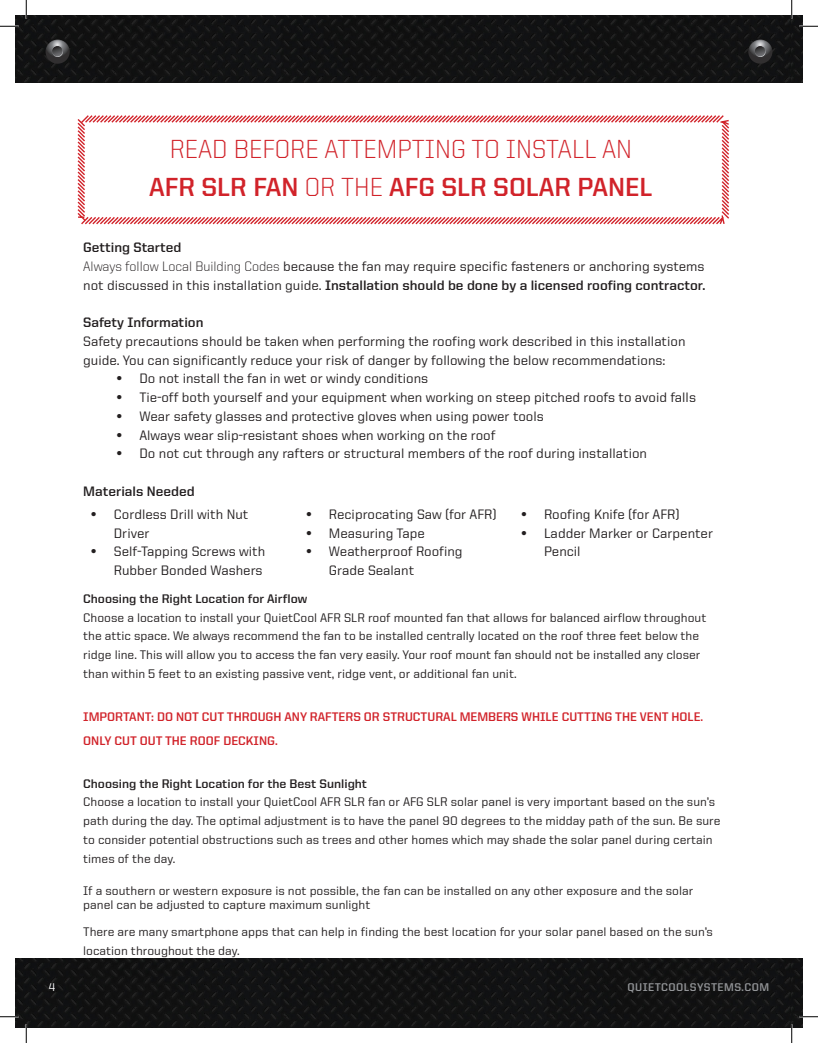
<style>
.page{position:relative;width:818px;height:1043px;background:#fff}
.page>*{position:absolute;margin:0;border:0;box-sizing:border-box;transform-origin:0 0}
.t1{font:300 26.25px "United Sans Reg";color:#d1232a}
.t2{font:700 26.25px "United Sans Reg";color:#d1232a}
.t3{font:500 13.75px/18.8px "United Sans Reg";color:#231f20}
.t4{font:700 13.75px "United Sans Reg";color:#231f20}
.t5{font:500 12.5px/18.8px "United Sans Reg";color:#231f20}
.t6{font:700 12.5px/24px "United Sans Reg";color:#d1232a}
.t7{font:700 12.5px "United Sans Reg";color:#231f20}
.t8{font:700 11.25px "United Sans Reg";letter-spacing:.04em;color:#939598}
.t9{font:500 11.25px "United Sans Reg";color:#fff}
.s1{font-weight:300}
.s2{font-weight:700}
.s3{font-family:"Times";font-weight:400;font-size:15px}
</style>
<div class="page">
<img style="left:15px;top:958px;width:787px;height:70px">
<img style="left:15px;top:15px;width:787px;height:67px">
<svg style="left:46px;top:40px;width:24px;height:24px"></svg>
<svg style="left:46px;top:40px;width:23px;height:23px"></svg>
<svg style="left:52px;top:46px;width:11px;height:11px"></svg>
<svg style="left:748px;top:40px;width:24px;height:24px"></svg>
<svg style="left:748px;top:40px;width:23px;height:23px"></svg>
<svg style="left:754px;top:46px;width:11px;height:11px"></svg>
<svg style="left:77px;top:115px;width:652px;height:110px"></svg>
<svg style="left:0;top:25px;width:19px;height:2px"></svg>
<svg style="left:799px;top:25px;width:19px;height:2px"></svg>
<svg style="left:0;top:1015px;width:19px;height:2px"></svg>
<svg style="left:799px;top:1015px;width:19px;height:2px"></svg>
<svg style="left:25px;top:0;width:2px;height:19px"></svg>
<svg style="left:25px;top:1024px;width:2px;height:18px"></svg>
<svg style="left:790px;top:0;width:2px;height:19px"></svg>
<svg style="left:790px;top:1024px;width:2px;height:18px"></svg>
<p class="t1" style="left:170px;top:135px;width:464px">READ BEFORE ATTEMPTING TO INSTALL AN</p>
<p class="t2" style="left:149px;top:172px;width:505px">AFR SLR FAN <span class="s1">OR THE</span> AFG SLR SOLAR PANEL</p>
<p class="t4" style="left:83px;top:239px;width:100px">Getting Started</p>
<p class="t3" style="left:83px;top:256px;width:623px"><span class="s1">Always follow Local Building Codes</span> because the fan may require specific fasteners or anchoring systems not discussed in this installation guide. <span class="s2">Installation should be done by a licensed roofing contractor.</span></p>
<p class="t4" style="left:83px;top:315px;width:122px">Safety Information</p>
<p class="t3" style="left:83px;top:331px;width:603px">Safety precautions should be taken when performing the roofing work described in this installation guide. You can significantly reduce your risk of danger by following the below recommendations:</p>
<p class="t3" style="left:117px;top:369px;width:313px"><span class="s3">•</span> Do not install the fan in wet or windy conditions</p>
<p class="t3" style="left:117px;top:388px;width:580px"><span class="s3">•</span> Tie-off both yourself and your equipment when working on steep pitched roofs to avoid falls</p>
<p class="t3" style="left:117px;top:406px;width:428px"><span class="s3">•</span> Wear safety glasses and protective gloves when using power tools</p>
<p class="t3" style="left:117px;top:425px;width:380px"><span class="s3">•</span> Always wear slip-resistant shoes when working on the roof</p>
<p class="t3" style="left:117px;top:444px;width:531px"><span class="s3">•</span> Do not cut through any rafters or structural members of the roof during installation</p>
<p class="t4" style="left:83px;top:483px;width:113px">Materials Needed</p>
<p class="t3" style="left:114px;top:504px;width:136px;text-indent:-22px"><span class="s3">•</span> Cordless Drill with Nut<br>Driver</p>
<p class="t3" style="left:91px;top:542px;width:175px;text-align:right"><span class="s3">•</span> Self-Tapping Screws with<br>Rubber Bonded Washers</p>
<p class="t3" style="left:306px;top:504px;width:192px"><span class="s3">•</span> Reciprocating Saw (for AFR)</p>
<p class="t3" style="left:306px;top:523px;width:120px"><span class="s3">•</span> Measuring Tape</p>
<p class="t3" style="left:329px;top:542px;width:135px;text-indent:-22px"><span class="s3">•</span> Weatherproof Roofing<br>Grade Sealant</p>
<p class="t3" style="left:521px;top:504px;width:160px"><span class="s3">•</span> Roofing Knife (for AFR)</p>
<p class="t3" style="left:544px;top:523px;width:170px;text-indent:-22px"><span class="s3">•</span> Ladder Marker or Carpenter<br>Pencil</p>
<p class="t7" style="left:83px;top:592px;width:225px">Choosing the Right Location for Airflow</p>
<p class="t5" style="left:83px;top:608px;width:624px">Choose a location to install your QuietCool AFR SLR roof mounted fan that allows for balanced airflow throughout the attic space. We always recommend the fan to be installed centrally located on the roof three feet below the ridge line. This will allow you to access the fan very easily. Your roof mount fan should not be installed any closer than within 5 feet to an existing passive vent, ridge vent, or additional fan unit.</p>
<p class="t6" style="left:83px;top:704px;width:621px">IMPORTANT: DO NOT CUT THROUGH ANY RAFTERS OR STRUCTURAL MEMBERS WHILE CUTTING THE VENT HOLE.<br>ONLY CUT OUT THE ROOF DECKING.</p>
<p class="t7" style="left:83px;top:776px;width:285px">Choosing the Right Location for the Best Sunlight</p>
<p class="t5" style="left:83px;top:792px;width:638px">Choose a location to install your QuietCool AFR SLR fan or AFG SLR solar panel is very important based on the sun’s path during the day. The optimal adjustment is to have the panel 90 degrees to the midday path of the sun. Be sure to consider potential obstructions such as trees and other homes which may shade the solar panel during certain times of the day.</p>
<p class="t5" style="left:83px;top:883px;width:611px;line-height:13.8px">If a southern or western exposure is not possible, the fan can be installed on any other exposure and the solar panel can be adjusted to capture maximum sunlight</p>
<p class="t5" style="left:83px;top:922px;width:631px">There are many smartphone apps that can help in finding the best location for your solar panel based on the sun’s location throughout the day.</p>
<p class="t9" style="left:49px;top:980px;width:8px">4</p>
<p class="t8" style="left:627px;top:980px;width:143px">QUIETCOOLSYSTEMS.COM</p>
</div>
